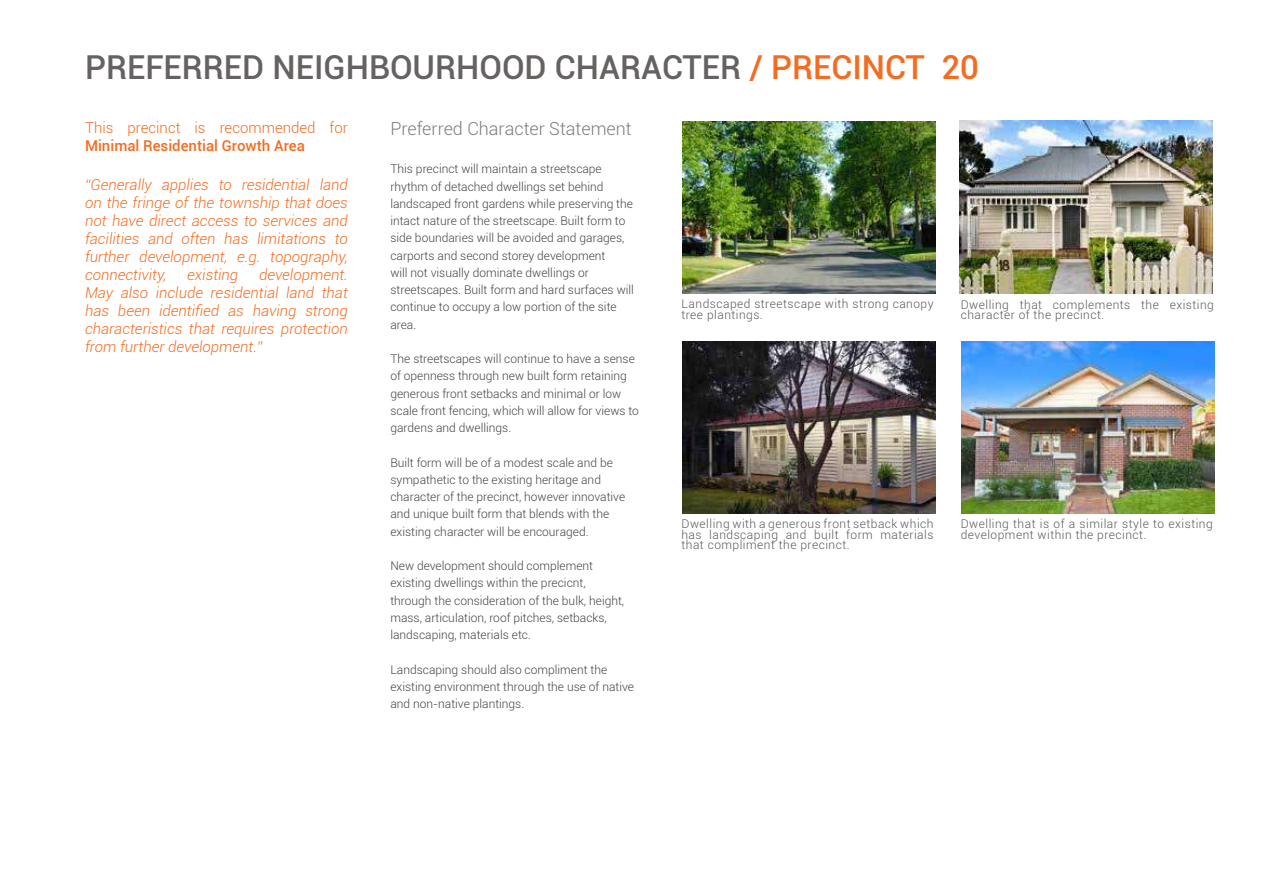
<style>
.page{position:relative;width:1263px;height:893px;background:#fff}
.page>*{position:absolute;margin:0;border:0;box-sizing:border-box;transform-origin:0 0}
.t1{font:500 33px "Roboto";color:#666261}
.t2{font:300 18px "Roboto";color:#7f7c7d}
.t3{font:italic 300 15px/18px "Roboto";color:#f36c21;text-align:justify}
.t4{font:300 15px "Roboto";color:#f36c21}
.t5{font:500 15px "Roboto";color:#f36c21}
.t6{font:300 12px/17.2px "Roboto";color:#474242}
.t7{font:300 12px/10.5px "Roboto";letter-spacing:.04em;color:#595959}
.s1{color:#f36c21}
</style>
<div class="page">
<img style="left:682px;top:121px;width:253px;height:173px">
<img style="left:682px;top:341px;width:253px;height:173px">
<img style="left:961px;top:341px;width:253px;height:173px">
<img style="left:959px;top:121px;width:254px;height:173px">
<h1 class="t1" style="left:85px;top:44px;width:895px">PREFERRED NEIGHBOURHOOD CHARACTER <span class="s1">/ PRECINCT 20</span></h1>
<p class="t4" style="left:85px;top:117px;width:264px">This precinct is recommended for</p>
<p class="t5" style="left:85px;top:135px;width:221px">Minimal Residential Growth Area</p>
<p class="t3" style="left:85px;top:176px;width:264px">“Generally applies to residential land on the fringe of the township that does not have direct access to services and facilities and often has limitations to further development, e.g. topography, connectivity,</p>
<p class="t3" style="left:85px;top:266px;width:264px;text-indent:174px">development.<br>May also include residential land that has been identified as having strong characteristics that requires protection from further development.”</p>
<p class="t3" style="left:187px;top:266px;width:53px">existing</p>
<h2 class="t2" style="left:390px;top:116px;width:243px">Preferred Character Statement</h2>
<p class="t6" style="left:390px;top:160px;width:245px">This precinct will maintain a streetscape rhythm of detached dwellings set behind landscaped front gardens while preserving the intact nature of the streetscape. Built form to side boundaries will be avoided and garages, carports and second storey development<br>will not visually dominate dwellings or streetscapes. Built form and hard surfaces will continue to occupy a low portion of the site area.</p>
<p class="t6" style="left:390px;top:350px;width:250px">The streetscapes will continue to have a sense of openness through new built form retaining generous front setbacks and minimal or low scale front fencing, which will allow for views to gardens and dwellings.</p>
<p class="t6" style="left:390px;top:453px;width:236px">Built form will be of a modest scale and be sympathetic to the existing heritage and character of the precinct, however innovative and unique built form that blends with the existing character will be encouraged.</p>
<p class="t6" style="left:390px;top:557px;width:235px">New development should complement existing dwellings within the precicnt, through the consideration of the bulk, height, mass, articulation, roof pitches, setbacks, landscaping, materials etc.</p>
<p class="t6" style="left:390px;top:660px;width:245px">Landscaping should also compliment the existing environment through the use of native and non-native plantings.</p>
<p class="t7" style="left:681px;top:298px;width:254px">Landscaped streetscape with strong canopy tree plantings.</p>
<p class="t7" style="left:961px;top:299px;width:255px">Dwelling that complements the existing character of the precinct.</p>
<p class="t7" style="left:681px;top:518px;width:254px;text-align:justify">Dwelling with a generous front setback which has landscaping and built form materials that compliment the precinct.</p>
<p class="t7" style="left:961px;top:518px;width:254px">Dwelling that is of a similar style to existing development within the precinct.</p>
</div>
